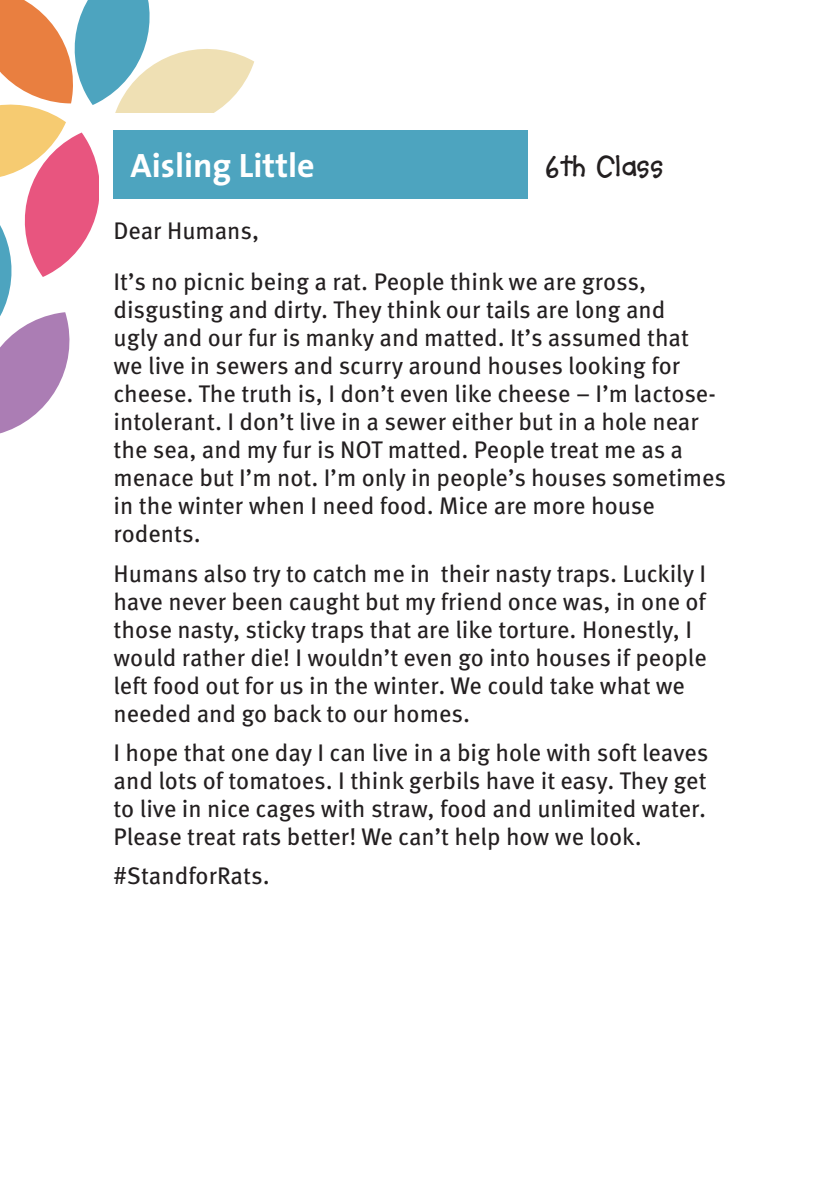
<style>
.page{position:relative;width:840px;height:1191px;background:#fff}
.page>*{position:absolute;margin:0;border:0;box-sizing:border-box;transform-origin:0 0}
.t1{font:700 34px "The Sans";color:#fff}
.t2{font:700 30px "Soup Bone";color:#231f20}
.t3{font:24px/28px "Meta Pro";color:#231f20}
</style>
<div class="page">
<svg style="left:0;top:0;width:254px;height:434px"></svg>
<div style="left:99px;top:113px;width:627px;height:964px;background:#fff"></div>
<div style="left:113px;top:130px;width:414px;height:68px;background:#4da4bf"></div>
<h1 class="t1" style="left:130px;top:137px;width:185px">Aisling Little</h1>
<p class="t2" style="left:544px;top:150px;width:120px">6th Class</p>
<p class="t3" style="left:113px;top:206px;width:534px;line-height:50.6px">Dear Humans,<br>It’s no picnic being a rat. People think we are gross,</p>
<p class="t3" style="left:113px;top:296px;width:613px">disgusting and dirty. They think our tails are long and<br>ugly and our fur is manky and matted. It’s assumed that<br>we live in sewers and scurry around houses looking for cheese. The truth is, I don’t even like cheese – I’m lactose&shy;intolerant. I don’t live in a sewer either but in a hole near the sea, and my fur is NOT matted. People treat me as a menace but I’m not. I’m only in people’s houses sometimes in the winter when I need food. Mice are more house rodents.</p>
<p class="t3" style="left:113px;top:560px;width:594px">Humans also try to catch me in their nasty traps. Luckily I have never been caught but my friend once was, in one of those nasty, sticky traps that are like torture. Honestly, I would rather die! I wouldn’t even go into houses if people left food out for us in the winter. We could take what we needed and go back to our homes.</p>
<p class="t3" style="left:113px;top:739px;width:596px;text-align:justify">I hope that one day I can live in a big hole with soft leaves and lots of tomatoes. I think gerbils have it easy. They get to live in nice cages with straw, food and unlimited water.<br>Please treat rats better! We can’t help how we look.</p>
<p class="t3" style="left:113px;top:862px;width:158px">#StandforRats.</p>
</div>
